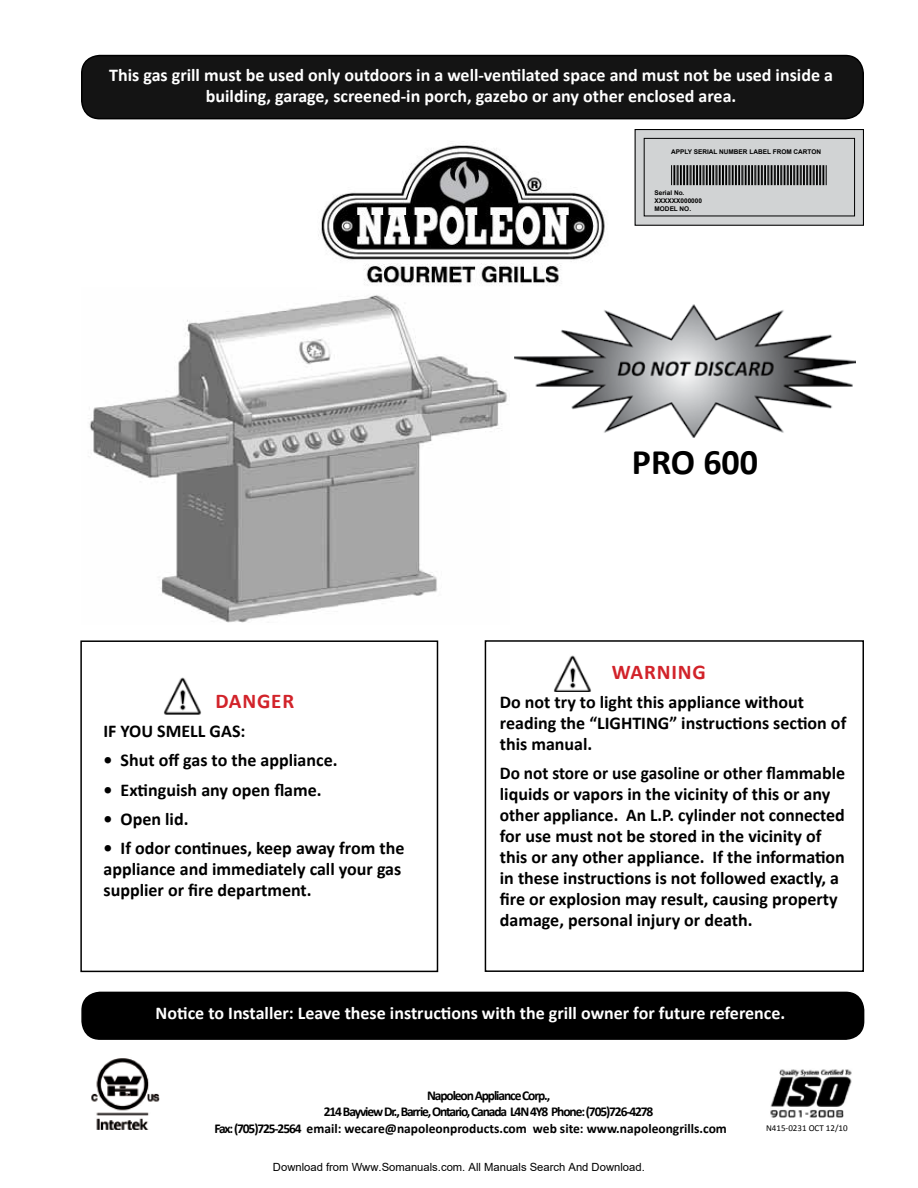
<style>
.page{position:relative;width:918px;height:1188px;background:#fff}
.page>*{position:absolute;margin:0;border:0;box-sizing:border-box;transform-origin:0 0}
.t1{font:700 36px "Calibri";color:#000}
.t2{font:700 21px "Calibri";letter-spacing:.04em;color:#d2232a}
.t3{font:700 18px/21px "Calibri";color:#000;scale:.96 1}
.t4{font:700 18px/21px "Calibri";color:#000}
.t5{font:700 18px/21px "Calibri";color:#fff;text-align:center}
.t6{font:700 13.5px "Calibri";letter-spacing:-.085em;color:#000}
.t7{font:700 13.5px "Calibri";color:#000}
.t8{font:11.25px "Arial";color:#000}
.t9{font:9px "Calibri";color:#000}
.t10{font:700 6.45px/7.8px "Arial";color:#000}
</style>
<div class="page">
<div style="left:82px;top:56px;width:781px;height:63px;background:#141414;border-radius:18px"></div>
<div style="left:81px;top:55px;width:783px;height:64px;border:2px solid #000;border-radius:18px"></div>
<div style="left:82px;top:992px;width:782px;height:47px;background:#000;border-radius:18px"></div>
<div style="left:81px;top:992px;width:783px;height:48px;border:2px solid #000;border-radius:18px"></div>
<div style="left:80px;top:640px;width:358px;height:332px;border:2px solid #000"></div>
<div style="left:485px;top:640px;width:379px;height:332px;border:2px solid #000"></div>
<div style="left:635px;top:130px;width:228px;height:95px;background:#d1d3d4"></div>
<div style="left:635px;top:129px;width:229px;height:97px;border:1px solid #000"></div>
<div style="left:644px;top:138px;width:211px;height:78px;border:1px solid #000"></div>
<svg style="left:671px;top:165px;width:156px;height:20px"></svg>
<img style="left:554px;top:655px;width:37px;height:37px">
<img style="left:164px;top:677px;width:37px;height:37px">
<img style="left:515px;top:305px;width:340px;height:133px">
<img style="left:89px;top:295px;width:419px;height:328px">
<img style="left:91px;top:1058px;width:68px;height:72px">
<img style="left:770px;top:1069px;width:82px;height:48px">
<img style="left:318px;top:145px;width:287px;height:140px">
<p class="t5" style="left:109px;top:64px;width:725px">This gas grill must be used only outdoors in a well-ventilated space and must not be used inside a building, garage, screened-in porch, gazebo or any other enclosed area.</p>
<p class="t10" style="left:671px;top:148px;width:152px">APPLY SERIAL NUMBER LABEL FROM CARTON</p>
<p class="t10" style="left:655px;top:189px;width:49px">Serial No.<br>XXXXXX000000<br>MODEL NO.</p>
<p class="t2" style="left:215px;top:688px;width:80px">DANGER</p>
<p class="t4" style="left:104px;top:720px;width:143px">IF YOU SMELL GAS:</p>
<p class="t4" style="left:104px;top:749px;width:236px">• Shut off gas to the appliance.</p>
<p class="t4" style="left:104px;top:778px;width:220px">• Extinguish any open flame.</p>
<p class="t4" style="left:104px;top:807px;width:87px">• Open lid.</p>
<p class="t4" style="left:104px;top:836px;width:302px">• If odor continues, keep away from the appliance and immediately call your gas supplier or fire department.</p>
<h1 class="t1" style="left:632px;top:440px;width:128px">PRO 600</h1>
<p class="t2" style="left:612px;top:659px;width:96px">WARNING</p>
<p class="t4" style="left:500px;top:691px;width:348px">Do not try to light this appliance without reading the “LIGHTING” instructions section of this manual.</p>
<p class="t3" style="left:500px;top:762px;width:361px">Do not store or use gasoline or other flammable liquids or vapors in the vicinity of this or any other appliance. An L.P. cylinder not connected for use must not be stored in the vicinity of this or any other appliance. If the information in these instructions is not followed exactly, a fire or explosion may result, causing property damage, personal injury or death.</p>
<p class="t5" style="left:156px;top:1001px;width:631px">Notice to Installer: Leave these instructions with the grill owner for future reference.</p>
<p class="t6" style="left:427px;top:1087px;width:125px">Napoleon Appliance Corp.,</p>
<p class="t6" style="left:324px;top:1104px;width:331px">214 Bayview Dr., Barrie, Ontario, Canada L4N 4Y8 Phone: (705)726-4278</p>
<p class="t7" style="left:214px;top:1120px;width:514px">Fax: (705)725-2564 email: wecare@napoleonproducts.com web site: www.napoleongrills.com</p>
<p class="t8" style="left:273px;top:1160px;width:373px">Download from Www.Somanuals.com. All Manuals Search And Download.</p>
<p class="t9" style="left:766px;top:1123px;width:83px">N415-0231 OCT 12/10</p>
</div>
